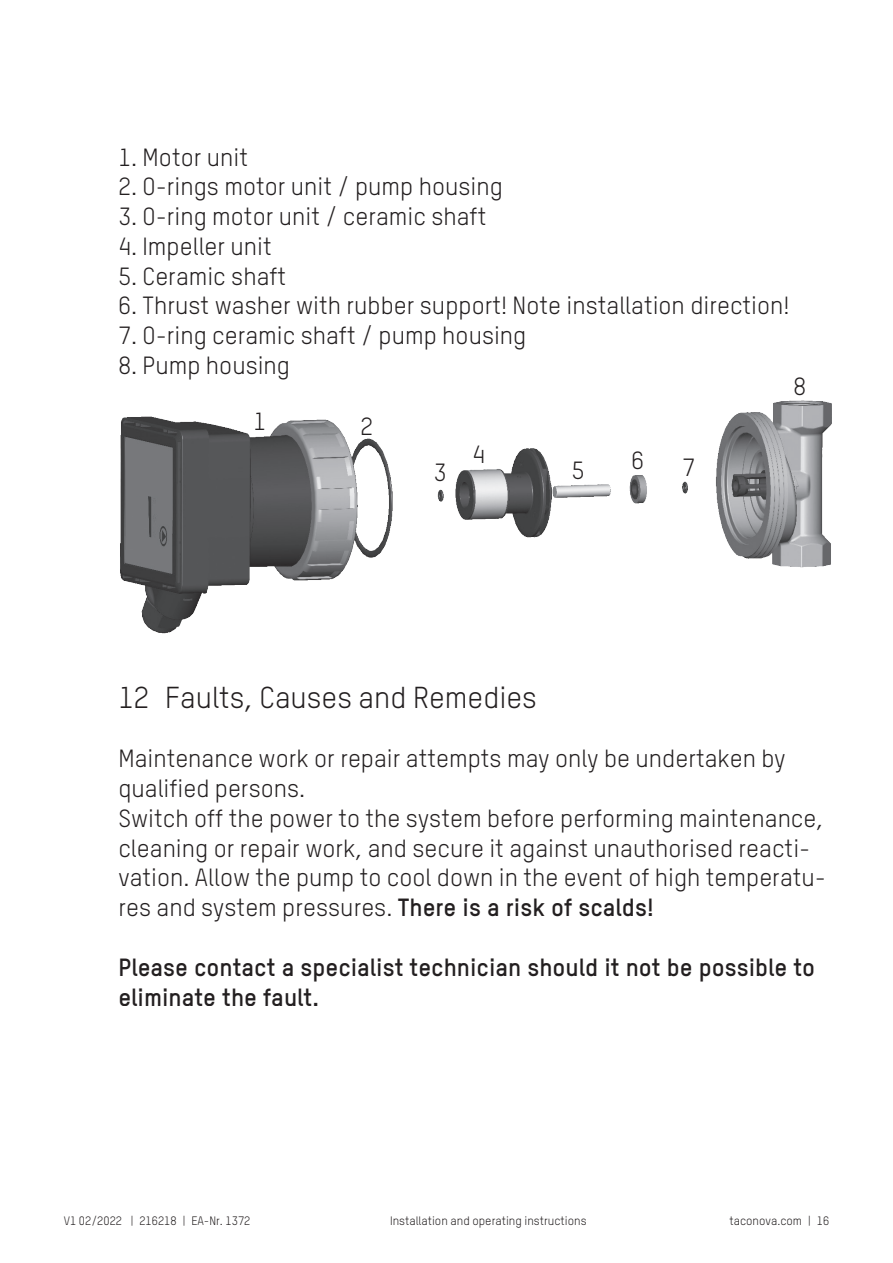
<style>
.page{position:relative;width:893px;height:1263px;background:#fff}
.page>*{position:absolute;margin:0;border:0;box-sizing:border-box;transform-origin:0 0}
.t1{font:29.85px "TSTARPRO";color:#231f20}
.t2{font:24.45px/29.7px "TSTARPRO";color:#231f20}
.t3{font:700 24.45px/29.7px "TSTARPRO";color:#231f20}
.t4{font:12px "TSTARPRO";color:#231f20}
.s1{font-weight:700}
</style>
<div class="page">
<img style="left:120px;top:400px;width:712px;height:234px">
<p class="t2" style="left:118px;top:142px;width:131px">1. Motor unit</p>
<p class="t2" style="left:118px;top:172px;width:386px">2. O-rings motor unit / pump housing</p>
<p class="t2" style="left:118px;top:201px;width:369px">3. O-ring motor unit / ceramic shaft</p>
<p class="t2" style="left:118px;top:231px;width:155px">4. Impeller unit</p>
<p class="t2" style="left:118px;top:261px;width:169px">5. Ceramic shaft</p>
<p class="t2" style="left:118px;top:291px;width:673px">6. Thrust washer with rubber support! Note installation direction!</p>
<p class="t2" style="left:118px;top:320px;width:409px">7. O-ring ceramic shaft / pump housing</p>
<p class="t2" style="left:118px;top:350px;width:173px">8. Pump housing</p>
<p class="t2" style="left:793px;top:371px;width:14px">8</p>
<p class="t2" style="left:254px;top:406px;width:14px">1</p>
<p class="t2" style="left:360px;top:411px;width:14px">2</p>
<p class="t2" style="left:434px;top:457px;width:14px">3</p>
<p class="t2" style="left:472px;top:439px;width:14px">4</p>
<p class="t2" style="left:572px;top:455px;width:14px">5</p>
<p class="t2" style="left:631px;top:445px;width:14px">6</p>
<p class="t2" style="left:682px;top:452px;width:14px">7</p>
<p class="t1" style="left:118px;top:679px;width:420px">12 Faults, Causes and Remedies</p>
<p class="t2" style="left:118px;top:743px;width:709px">Maintenance work or repair attempts may only be undertaken by qualified persons.<br>Switch off the power to the system before performing maintenance, cleaning or repair work, and secure it against unauthorised reacti&shy;vation. Allow the pump to cool down in the event of high temperatu&shy;res and system pressures. <span class="s1">There is a risk of scalds!</span></p>
<p class="t3" style="left:118px;top:951px;width:698px">Please contact a specialist technician should it not be possible to eliminate the fault.</p>
<p class="t4" style="left:64px;top:1213px;width:188px">V1 02/2022 | 216218 | EA-Nr. 1372</p>
<p class="t4" style="left:390px;top:1213px;width:198px">Installation and operating instructions</p>
<p class="t4" style="left:729px;top:1213px;width:101px">taconova.com | 16</p>
</div>
